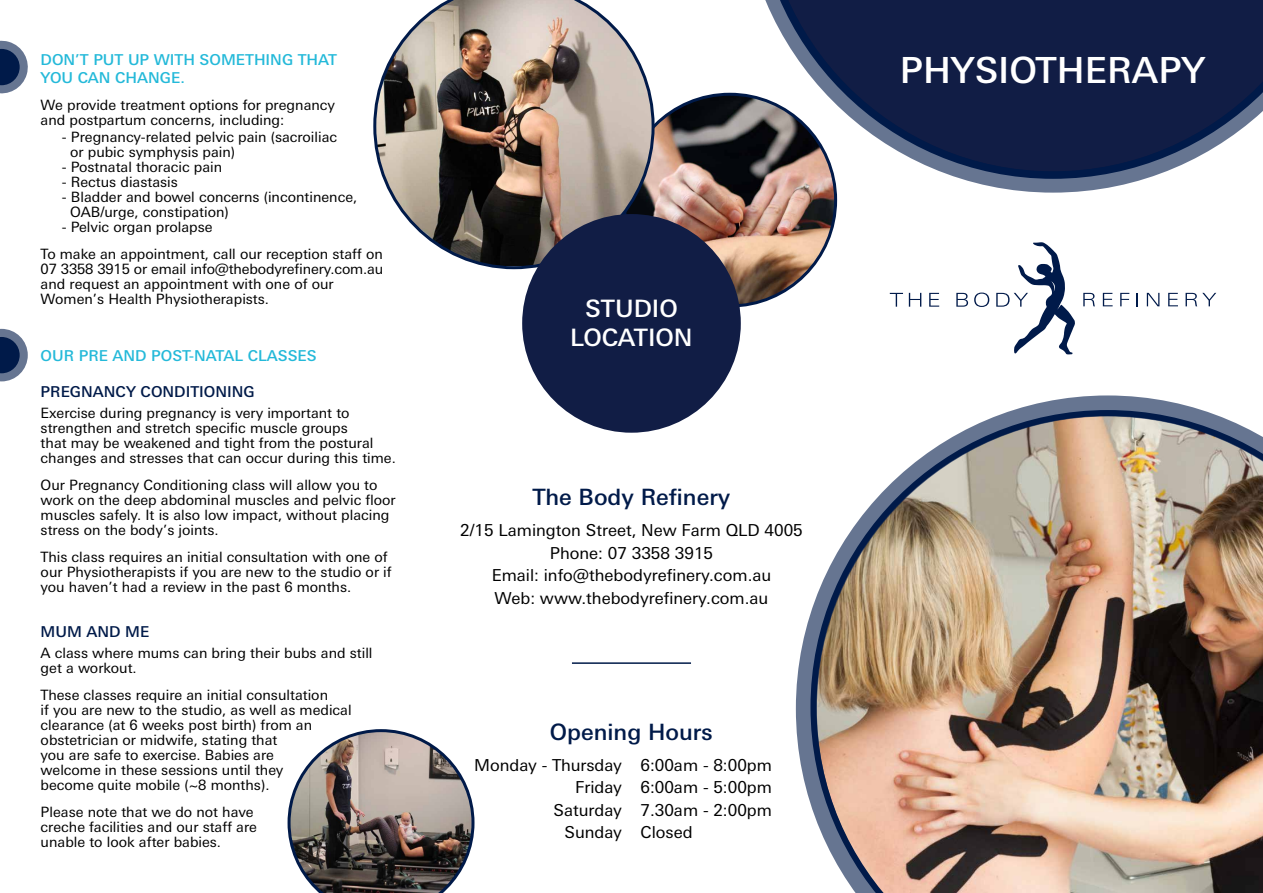
<style>
.page{position:relative;width:1263px;height:893px;background:#fff}
.page>*{position:absolute;margin:0;border:0;box-sizing:border-box;transform-origin:0 0}
.t1{font:500 36px "LT Univers";color:#fff}
.t2{font:500 24px/28.8px "LT Univers";color:#fff;text-align:center}
.t3{font:500 22.5px "LT Univers";color:#001a49}
.t4{font:16.5px/22.5px "LT Univers";color:#000;text-align:center}
.t5{font:500 15px/18px "LT Univers";color:#24b9d9}
.t6{font:500 15px "LT Univers";color:#001a49}
.t7{font:14.25px/15px "LT Univers";color:#000}
</style>
<div class="page">
<svg style="left:741px;top:0;width:522px;height:193px"></svg>
<img style="left:624px;top:94px;width:212px;height:212px;border-radius:106px">
<img style="left:373px;top:0;width:282px;height:269px">
<div style="left:522px;top:214px;width:219px;height:219px;background:#111d45;border-radius:50%"></div>
<img style="left:288px;top:729px;width:186px;height:164px">
<svg style="left:890px;top:293px;width:13px;height:14px"></svg>
<svg style="left:909px;top:293px;width:12px;height:14px"></svg>
<svg style="left:929px;top:293px;width:10px;height:14px"></svg>
<svg style="left:956px;top:293px;width:12px;height:14px"></svg>
<svg style="left:974px;top:293px;width:15px;height:14px"></svg>
<svg style="left:996px;top:242px;width:79px;height:112px"></svg>
<svg style="left:1083px;top:293px;width:12px;height:13px"></svg>
<svg style="left:1103px;top:293px;width:9px;height:13px"></svg>
<svg style="left:1120px;top:293px;width:9px;height:13px"></svg>
<svg style="left:1137px;top:293px;width:1px;height:13px"></svg>
<svg style="left:1147px;top:293px;width:12px;height:13px"></svg>
<svg style="left:1168px;top:293px;width:10px;height:13px"></svg>
<svg style="left:1185px;top:293px;width:31px;height:13px"></svg>
<svg style="left:0;top:40px;width:28px;height:54px"></svg>
<svg style="left:0;top:329px;width:28px;height:52px"></svg>
<hr style="left:572px;top:662px;width:119px;height:2px;background:#001a49">
<img style="left:796px;top:395px;width:467px;height:498px">
<p class="t5" style="left:41px;top:51px;width:298px">DON’T PUT UP WITH SOMETHING THAT<br>YOU CAN CHANGE.</p>
<p class="t7" style="left:41px;top:98px;width:296px">We provide treatment options for pregnancy and postpartum concerns, including:</p>
<p class="t7" style="left:70px;top:129px;width:268px;text-indent:-8px">- Pregnancy-related pelvic pain (sacroiliac or pubic symphysis pain)</p>
<p class="t7" style="left:62px;top:159px;width:162px">- Postnatal thoracic pain</p>
<p class="t7" style="left:62px;top:174px;width:118px">- Rectus diastasis</p>
<p class="t7" style="left:70px;top:189px;width:289px;text-indent:-8px">- Bladder and bowel concerns (incontinence,<br>OAB/urge, constipation)</p>
<p class="t7" style="left:41px;top:213px;width:344px;line-height:27px;text-indent:21px">- Pelvic organ prolapse<br>To make an appointment, call our reception staff on</p>
<p class="t7" style="left:41px;top:261px;width:344px">07 3358 3915 or email info@thebodyrefinery.com.au and request an appointment with one of our<br>Women’s Health Physiotherapists.</p>
<p class="t5" style="left:41px;top:346px;width:278px">OUR PRE AND POST-NATAL CLASSES</p>
<p class="t6" style="left:41px;top:383px;width:216px">PREGNANCY CONDITIONING</p>
<p class="t7" style="left:41px;top:405px;width:357px">Exercise during pregnancy is very important to strengthen and stretch specific muscle groups<br>that may be weakened and tight from the postural changes and stresses that can occur during this time.</p>
<p class="t7" style="left:41px;top:477px;width:357px">Our Pregnancy Conditioning class will allow you to work on the deep abdominal muscles and pelvic floor muscles safely. It is also low impact, without placing stress on the body’s joints.</p>
<p class="t7" style="left:41px;top:549px;width:353px">This class requires an initial consultation with one of our Physiotherapists if you are new to the studio or if you haven’t had a review in the past 6 months.</p>
<p class="t6" style="left:41px;top:622px;width:110px">MUM AND ME</p>
<p class="t7" style="left:41px;top:646px;width:333px">A class where mums can bring their bubs and still get a workout.</p>
<p class="t7" style="left:41px;top:688px;width:313px">These classes require an initial consultation<br>if you are new to the studio, as well as medical clearance (at 6 weeks post birth) from an obstetrician or midwife, stating that<br>you are safe to exercise. Babies are<br>welcome in these sessions until they<br>become quite mobile (~8 months).</p>
<p class="t7" style="left:41px;top:805px;width:218px">Please note that we do not have creche facilities and our staff are unable to look after babies.</p>
<h2 class="t2" style="left:570px;top:294px;width:124px">STUDIO<br>LOCATION</h2>
<h3 class="t3" style="left:533px;top:484px;width:199px">The Body Refinery</h3>
<p class="t4" style="left:460px;top:519px;width:344px">2/15 Lamington Street, New Farm QLD 4005<br>Phone: 07 3358 3915<br>Email: info@thebodyrefinery.com.au<br>Web: www.thebodyrefinery.com.au</p>
<h3 class="t3" style="left:550px;top:719px;width:164px">Opening Hours</h3>
<p class="t4" style="left:474px;top:754px;width:149px;text-align:right">Monday - Thursday<br>Friday<br>Saturday<br>Sunday</p>
<p class="t4" style="left:640px;top:754px;width:133px;text-align:justify">6:00am - 8:00pm 6:00am - 5:00pm 7.30am - 2:00pm Closed</p>
<h1 class="t1" style="left:900px;top:49px;width:307px">PHYSIOTHERAPY</h1>
</div>
